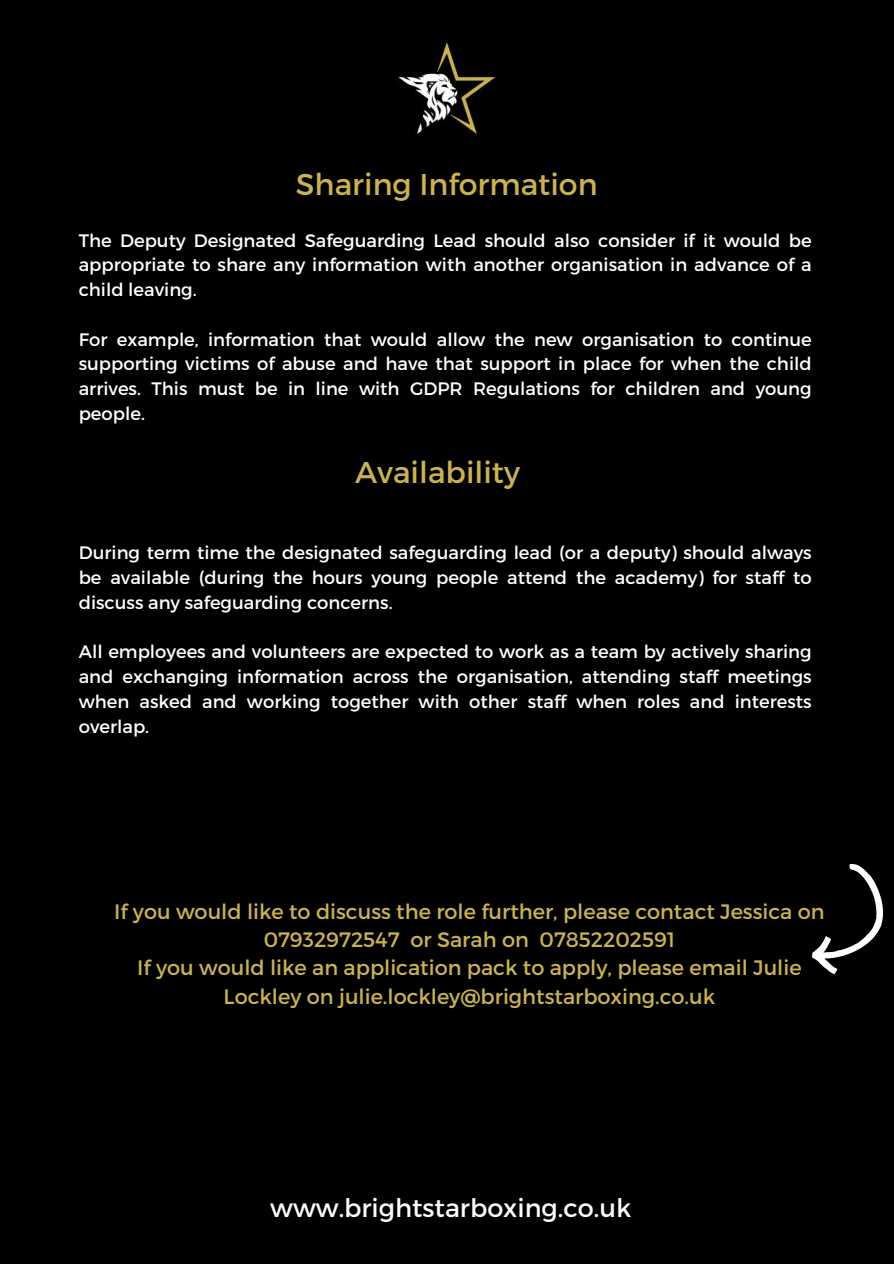
<style>
.page{position:relative;width:894px;height:1264px;background:#fff}
.page>*{position:absolute;margin:0;border:0;box-sizing:border-box;transform-origin:0 0}
.t1{font:30px "Montserrat";color:#cab44a}
.t2{font:25.5px "Montserrat";color:#fbfbfb}
.t3{font:20.85px/28.2px "Montserrat";color:#cab44a;text-align:center}
.t4{font:18px/24.8px "Montserrat";color:#fff;text-align:justify}
</style>
<div class="page">
<div style="left:0;top:0;width:893px;height:1263px;background:#000"></div>
<img style="left:398px;top:42px;width:98px;height:93px">
<svg style="left:812px;top:863px;width:70px;height:111px"></svg>
<h1 class="t1" style="left:296px;top:166px;width:303px">Sharing Information</h1>
<p class="t4" style="left:79px;top:228px;width:734px">The Deputy Designated Safeguarding Lead should also consider if it would be appropriate to share any information with another organisation in advance of a child leaving.</p>
<p class="t4" style="left:79px;top:327px;width:734px">For example, information that would allow the new organisation to continue supporting victims of abuse and have that support in place for when the child arrives. This must be in line with GDPR Regulations for children and young people.</p>
<h1 class="t1" style="left:355px;top:454px;width:166px">Availability</h1>
<p class="t4" style="left:79px;top:540px;width:734px">During term time the designated safeguarding lead (or a deputy) should always be available (during the hours young people attend the academy) for staff to discuss any safeguarding concerns.</p>
<p class="t4" style="left:79px;top:639px;width:734px">All employees and volunteers are expected to work as a team by actively sharing and exchanging information across the organisation, attending staff meetings when asked and working together with other staff when roles and interests overlap.</p>
<p class="t3" style="left:114px;top:897px;width:711px">If you would like to discuss the role further, please contact Jessica on 07932972547 or Sarah on 07852202591<br>If you would like an application pack to apply, please email Julie Lockley on julie.lockley@brightstarboxing.co.uk</p>
<h2 class="t2" style="left:270px;top:1192px;width:362px">www.brightstarboxing.co.uk</h2>
</div>
